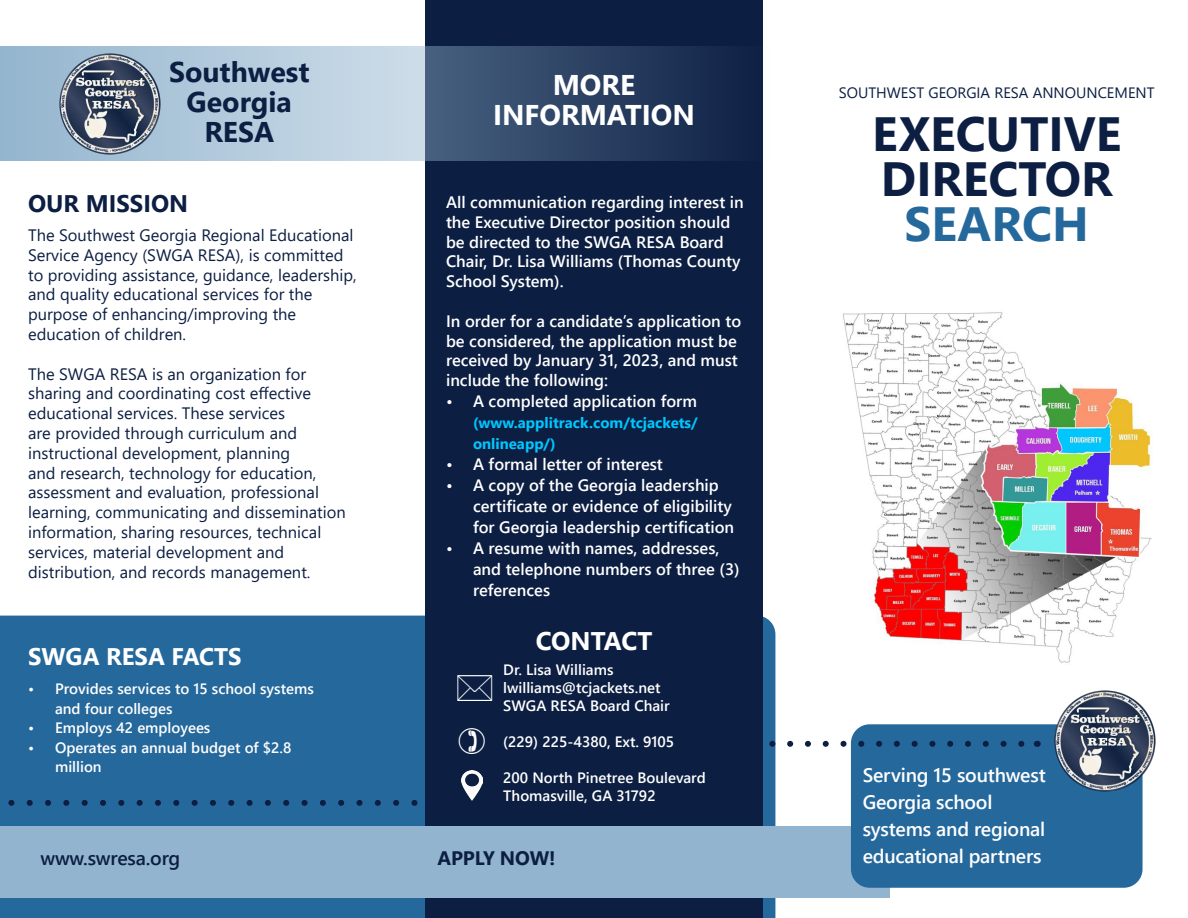
<style>
.page{position:relative;width:1188px;height:918px;background:#fff}
.page>*{position:absolute;margin:0;border:0;box-sizing:border-box;transform-origin:0 0}
.t1{font:700 48px/45px "Segoe UI";color:#0c1e42;text-align:center}
.t2{font:700 28.5px/30px "Segoe UI";color:#0c1e42;text-align:center}
.t3{font:700 28.5px "Segoe UI";color:#fff}
.t4{font:700 25.5px "Segoe UI";letter-spacing:-.005em;color:#fff}
.t5{font:700 24px "Segoe UI";color:#fff}
.t6{font:700 24px "Segoe UI";color:#0c1e42}
.t7{font:600 19.5px "Segoe UI";letter-spacing:-.01em;color:#fff}
.t8{font:600 19.5px "Segoe UI";letter-spacing:-.01em;color:#0c1e42}
.t9{font:700 19.5px "Segoe UI";letter-spacing:-.01em;color:#0c1e42}
.t10{font:16.5px/19.8px "Segoe UI";color:#0c1e42}
.t11{font:600 16.5px/19.8px "Segoe UI";color:#fff}
.t12{font:600 15px/19.5px "Segoe UI";color:#fff}
.t13{font:700 15px/21px "Segoe UI";color:#00c6ff}
.t14{font:15px "Segoe UI";color:#0c1e42}
.s1{color:#25689c}
</style>
<div class="page">
<div style="left:0;top:616px;width:775px;height:302px;background:#25689c"></div>
<div style="left:425px;top:0;width:338px;height:918px;background:#0c1e42"></div>
<svg style="left:0;top:46px;width:721px;height:115px;background:#758ca5"></svg>
<div style="left:0;top:826px;width:890px;height:72px;background:#92b4ce"></div>
<img style="left:843px;top:312px;width:310px;height:351px">
<div style="left:852px;top:725px;width:290px;height:162px;background:#25689c;border-radius:18px"></div>
<div style="left:851px;top:724px;width:292px;height:164px;border:2px solid #25689c;border-radius:18px"></div>
<img style="left:1054px;top:690px;width:101px;height:101px">
<svg style="left:772px;top:741px;width:253px;height:6px"></svg>
<img style="left:59px;top:54px;width:101px;height:101px">
<img style="left:462px;top:770px;width:21px;height:31px">
<svg style="left:0;top:800px;width:420px;height:6px;background:#1e5585"></svg>
<p class="t2" style="left:169px;top:55px;width:142px">Southwest<br>Georgia</p>
<p class="t2" style="left:204px;top:115px;width:71px">RESA</p>
<p class="t6" style="left:28px;top:181px;width:162px">OUR MISSION</p>
<p class="t10" style="left:28px;top:224px;width:330px">The Southwest Georgia Regional Educational Service Agency (SWGA RESA), is committed to providing assistance, guidance, leadership, and quality educational services for the purpose of enhancing/improving the education of children.</p>
<p class="t10" style="left:28px;top:362px;width:319px">The SWGA RESA is an organization for sharing and coordinating cost effective educational services. These services<br>are provided through curriculum and instructional development, planning<br>and research, technology for education, assessment and evaluation, professional learning, communicating and dissemination information, sharing resources, technical services, material development and distribution, and records management.</p>
<p class="t5" style="left:28px;top:634px;width:215px">SWGA RESA FACTS</p>
<p class="t12" style="left:55px;top:678px;width:260px;text-indent:-27px">• Provides services to 15 school systems and four colleges</p>
<p class="t12" style="left:28px;top:717px;width:184px">• Employs 42 employees</p>
<p class="t12" style="left:55px;top:737px;width:238px;text-indent:-27px">• Operates an annual budget of $2.8 million</p>
<p class="t3" style="left:553px;top:58px;width:84px">MORE</p>
<p class="t3" style="left:493px;top:88px;width:203px">INFORMATION</p>
<p class="t11" style="left:446px;top:191px;width:299px">All communication regarding interest in the Executive Director position should be directed to the SWGA RESA Board Chair, Dr. Lisa Williams (Thomas County School System).</p>
<p class="t11" style="left:446px;top:310px;width:297px">In order for a candidate’s application to be considered, the application must be received by January 31, 2023, and must include the following:</p>
<p class="t11" style="left:446px;top:390px;width:253px">• A completed application form</p>
<p class="t13" style="left:473px;top:411px;width:226px">(www.applitrack.com/tcjackets/ onlineapp/)</p>
<p class="t11" style="left:446px;top:453px;width:218px">• A formal letter of interest</p>
<p class="t11" style="left:473px;top:473px;width:263px;line-height:21px;text-indent:-27px">• A copy of the Georgia leadership certificate or evidence of eligibility for Georgia leadership certification</p>
<p class="t11" style="left:473px;top:536px;width:268px;line-height:21px;text-indent:-27px">• A resume with names, addresses, and telephone numbers of three (3) references</p>
<p class="t4" style="left:536px;top:617px;width:118px">CONTACT</p>
<p class="t12" style="left:503px;top:658px;width:112px">Dr. Lisa Williams</p>
<p class="t12" style="left:503px;top:676px;width:159px">lwilliams@tcjackets.net</p>
<p class="t12" style="left:503px;top:694px;width:168px">SWGA RESA Board Chair</p>
<p class="t12" style="left:503px;top:730px;width:172px">(229) 225-4380, Ext. 9105</p>
<p class="t12" style="left:503px;top:766px;width:204px">200 North Pinetree Boulevard</p>
<p class="t12" style="left:503px;top:784px;width:154px">Thomasville, GA 31792</p>
<p class="t14" style="left:839px;top:79px;width:317px">SOUTHWEST GEORGIA RESA ANNOUNCEMENT</p>
<p class="t1" style="left:872px;top:108px;width:251px">EXECUTIVE</p>
<p class="t1" style="left:881px;top:153px;width:233px">DIRECTOR<br><span class="s1">SEARCH</span></p>
<p class="t7" style="left:863px;top:757px;width:184px">Serving 15 southwest</p>
<p class="t7" style="left:863px;top:784px;width:131px">Georgia school</p>
<p class="t7" style="left:863px;top:811px;width:184px">systems and regional</p>
<p class="t8" style="left:40px;top:840px;width:141px">www.swresa.org</p>
<p class="t9" style="left:438px;top:840px;width:119px">APPLY NOW!</p>
<p class="t7" style="left:863px;top:838px;width:180px">educational partners</p>
</div>
